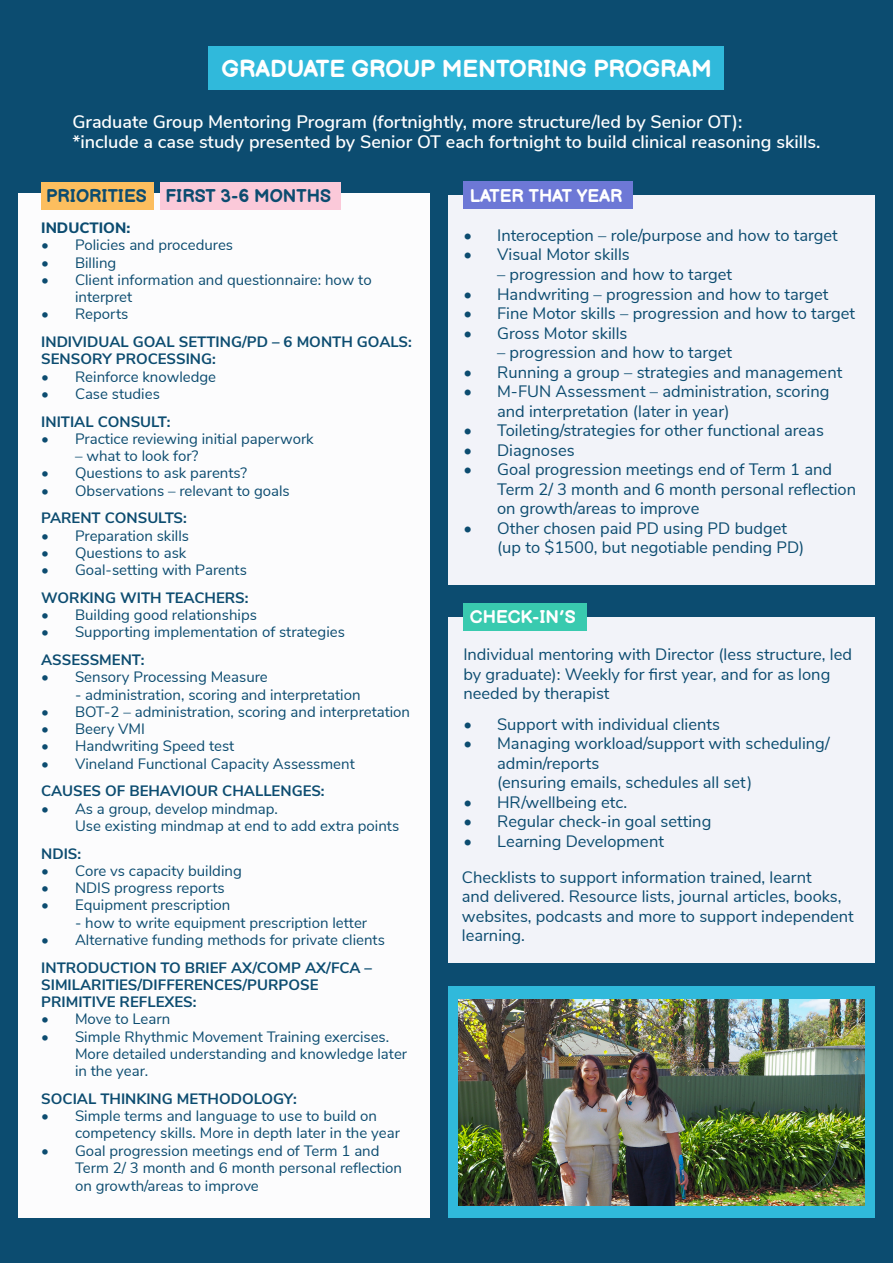
<style>
.page{position:relative;width:893px;height:1263px;background:#0c4c70}
.page>*{position:absolute;margin:0;border:0;box-sizing:border-box;transform-origin:0 0}
.t1{font:700 24px "Balsamiq Sans";color:#fff}
.Paragraph_Style_2{font:600 18px "Nunito Sans";color:#fff}
.t2{font:700 18px "Balsamiq Sans";color:#0c4c70}
.t3{font:700 18px "Balsamiq Sans";color:#fff}
.Paragraph_Style_6{font:16.5px/19.5px "Nunito Sans";color:#0c4c70}
.t4{font:15px/17.2px "Nunito Sans";color:#0c4c70}
.Paragraph_Style_5{font:700 15px/17.2px "Nunito Sans";color:#0c4c70}
.Paragraph_Style_5-2{font:800 15px "Nunito Sans";color:#0c4c70}
</style>
<div class="page">
<div style="left:19px;top:194px;width:411px;height:1024px;background:#fcfcfd"></div>
<div style="left:208px;top:46px;width:515px;height:44px;background:#30b9db"></div>
<div style="left:160px;top:182px;width:181px;height:27px;background:#fbc9d9"></div>
<div style="left:41px;top:182px;width:113px;height:27px;background:#fcbe5e"></div>
<div style="left:448px;top:196px;width:427px;height:389px;background:#f2f3f9"></div>
<div style="left:463px;top:181px;width:170px;height:28px;background:#6d78d6"></div>
<div style="left:448px;top:617px;width:427px;height:346px;background:#f2f3f9"></div>
<div style="left:463px;top:603px;width:124px;height:28px;background:#39caaf"></div>
<div style="left:448px;top:986px;width:427px;height:232px;background:#30b9db"></div>
<img style="left:459px;top:999px;width:406px;height:206px">
<p class="t1" style="left:222px;top:48px;width:492px">GRADUATE GROUP MENTORING PROGRAM</p>
<p class="Paragraph_Style_2" style="left:72px;top:109px;width:672px">Graduate Group Mentoring Program (fortnightly, more structure/led by Senior OT):</p>
<p class="Paragraph_Style_2" style="left:72px;top:128px;width:749px">*include a case study presented by Senior OT each fortnight to build clinical reasoning skills.</p>
<p class="t2" style="left:46px;top:181px;width:102px">PRIORITIES</p>
<p class="t3" style="left:470px;top:180px;width:154px">LATER THAT YEAR</p>
<p class="Paragraph_Style_6" style="left:463px;top:224px;width:376px">• Interoception – role/purpose and how to target</p>
<p class="Paragraph_Style_6" style="left:463px;top:244px;width:168px">• Visual Motor skills</p>
<p class="Paragraph_Style_6" style="left:497px;top:263px;width:236px">– progression and how to target</p>
<p class="Paragraph_Style_6" style="left:463px;top:283px;width:367px">• Handwriting – progression and how to target</p>
<p class="Paragraph_Style_6" style="left:463px;top:302px;width:393px">• Fine Motor skills – progression and how to target</p>
<p class="Paragraph_Style_6" style="left:463px;top:322px;width:166px">• Gross Motor skills</p>
<p class="Paragraph_Style_6" style="left:497px;top:341px;width:236px">– progression and how to target</p>
<p class="Paragraph_Style_6" style="left:463px;top:361px;width:380px">• Running a group – strategies and management</p>
<p class="Paragraph_Style_6" style="left:497px;top:380px;width:334px;text-indent:-34px">• M-FUN Assessment – administration, scoring and interpretation (later in year)</p>
<p class="Paragraph_Style_6" style="left:463px;top:419px;width:362px">• Toileting/strategies for other functional areas</p>
<p class="Paragraph_Style_6" style="left:463px;top:439px;width:113px">• Diagnoses</p>
<p class="Paragraph_Style_6" style="left:497px;top:458px;width:361px;text-indent:-34px">• Goal progression meetings end of Term 1 and<br>Term 2/ 3 month and 6 month personal reflection on growth/areas to improve</p>
<p class="Paragraph_Style_6" style="left:497px;top:517px;width:309px;text-indent:-34px">• Other chosen paid PD using PD budget (up to $1500, but negotiable pending PD)</p>
<p class="t2" style="left:165px;top:181px;width:167px">FIRST 3-6 MONTHS</p>
<p class="Paragraph_Style_5-2" style="left:41px;top:217px;width:91px">INDUCTION:</p>
<p class="t4" style="left:41px;top:236px;width:193px">• Policies and procedures</p>
<p class="t4" style="left:41px;top:253px;width:77px">• Billing</p>
<p class="t4" style="left:75px;top:270px;width:298px;text-indent:-34px">• Client information and questionnaire: how to interpret</p>
<p class="t4" style="left:41px;top:305px;width:89px">• Reports</p>
<p class="Paragraph_Style_5" style="left:41px;top:332px;width:372px">INDIVIDUAL GOAL SETTING/PD – 6 MONTH GOALS:<br>SENSORY PROCESSING:</p>
<p class="t4" style="left:41px;top:367px;width:176px">• Reinforce knowledge</p>
<p class="t4" style="left:41px;top:384px;width:120px">• Case studies</p>
<p class="Paragraph_Style_5" style="left:41px;top:412px;width:131px">INITIAL CONSULT:</p>
<p class="t4" style="left:41px;top:429px;width:274px">• Practice reviewing initial paperwork</p>
<p class="t4" style="left:75px;top:446px;width:125px">– what to look for?</p>
<p class="t4" style="left:41px;top:464px;width:208px">• Questions to ask parents?</p>
<p class="t4" style="left:41px;top:481px;width:250px">• Observations – relevant to goals</p>
<p class="Paragraph_Style_5" style="left:41px;top:509px;width:147px">PARENT CONSULTS:</p>
<p class="t4" style="left:41px;top:526px;width:149px">• Preparation skills</p>
<p class="t4" style="left:41px;top:543px;width:147px">• Questions to ask</p>
<p class="t4" style="left:41px;top:560px;width:207px">• Goal-setting with Parents</p>
<p class="Paragraph_Style_5" style="left:41px;top:588px;width:209px">WORKING WITH TEACHERS:</p>
<p class="t4" style="left:41px;top:605px;width:217px">• Building good relationships</p>
<p class="t4" style="left:41px;top:623px;width:305px">• Supporting implementation of strategies</p>
<p class="Paragraph_Style_5" style="left:41px;top:650px;width:105px">ASSESSMENT:</p>
<p class="t4" style="left:41px;top:668px;width:228px">• Sensory Processing Measure</p>
<p class="t4" style="left:75px;top:685px;width:287px">- administration, scoring and interpretation</p>
<p class="t4" style="left:41px;top:702px;width:370px">• BOT-2 – administration, scoring and interpretation</p>
<p class="t4" style="left:41px;top:719px;width:105px">• Beery VMI</p>
<p class="t4" style="left:41px;top:737px;width:195px">• Handwriting Speed test</p>
<p class="t4" style="left:41px;top:754px;width:315px">• Vineland Functional Capacity Assessment</p>
<p class="Paragraph_Style_5" style="left:41px;top:782px;width:285px">CAUSES OF BEHAVIOUR CHALLENGES:</p>
<p class="t4" style="left:75px;top:799px;width:326px;text-indent:-34px">• As a group, develop mindmap.<br>Use existing mindmap at end to add extra points</p>
<p class="Paragraph_Style_5" style="left:41px;top:844px;width:42px">NDIS:</p>
<p class="t4" style="left:41px;top:861px;width:202px">• Core vs capacity building</p>
<p class="t4" style="left:41px;top:878px;width:185px">• NDIS progress reports</p>
<p class="t4" style="left:41px;top:896px;width:191px">• Equipment prescription</p>
<p class="t4" style="left:75px;top:913px;width:294px">- how to write equipment prescription letter</p>
<p class="t4" style="left:41px;top:930px;width:345px">• Alternative funding methods for private clients</p>
<p class="Paragraph_Style_5" style="left:41px;top:958px;width:332px">INTRODUCTION TO BRIEF AX/COMP AX/FCA –<br>SIMILARITIES/DIFFERENCES/PURPOSE</p>
<p class="Paragraph_Style_5" style="left:41px;top:992px;width:157px">PRIMITIVE REFLEXES:</p>
<p class="t4" style="left:41px;top:1010px;width:131px">• Move to Learn</p>
<p class="t4" style="left:75px;top:1027px;width:334px;text-indent:-34px">• Simple Rhythmic Movement Training exercises.<br>More detailed understanding and knowledge later in the year.</p>
<p class="Paragraph_Style_5" style="left:41px;top:1089px;width:257px">SOCIAL THINKING METHODOLOGY:</p>
<p class="t4" style="left:75px;top:1106px;width:326px;text-indent:-34px">• Simple terms and language to use to build on competency skills. More in depth later in the year</p>
<p class="t4" style="left:75px;top:1141px;width:328px;line-height:17.7px;text-indent:-34px">• Goal progression meetings end of Term 1 and<br>Term 2/ 3 month and 6 month personal reflection on growth/areas to improve</p>
<p class="t3" style="left:470px;top:602px;width:107px">CHECK-IN’S</p>
<p class="Paragraph_Style_6" style="left:463px;top:644px;width:390px">Individual mentoring with Director (less structure, led by graduate): Weekly for first year, and for as long needed by therapist</p>
<p class="Paragraph_Style_6" style="left:463px;top:713px;width:258px">• Support with individual clients</p>
<p class="Paragraph_Style_6" style="left:497px;top:733px;width:334px;text-indent:-34px">• Managing workload/support with scheduling/ admin/reports<br>(ensuring emails, schedules all set)</p>
<p class="Paragraph_Style_6" style="left:463px;top:791px;width:165px">• HR/wellbeing etc.</p>
<p class="Paragraph_Style_6" style="left:463px;top:811px;width:249px">• Regular check-in goal setting</p>
<p class="Paragraph_Style_6" style="left:463px;top:830px;width:202px">• Learning Development</p>
<p class="Paragraph_Style_6" style="left:462px;top:866px;width:393px">Checklists to support information trained, learnt<br>and delivered. Resource lists, journal articles, books, websites, podcasts and more to support independent learning.</p>
</div>
